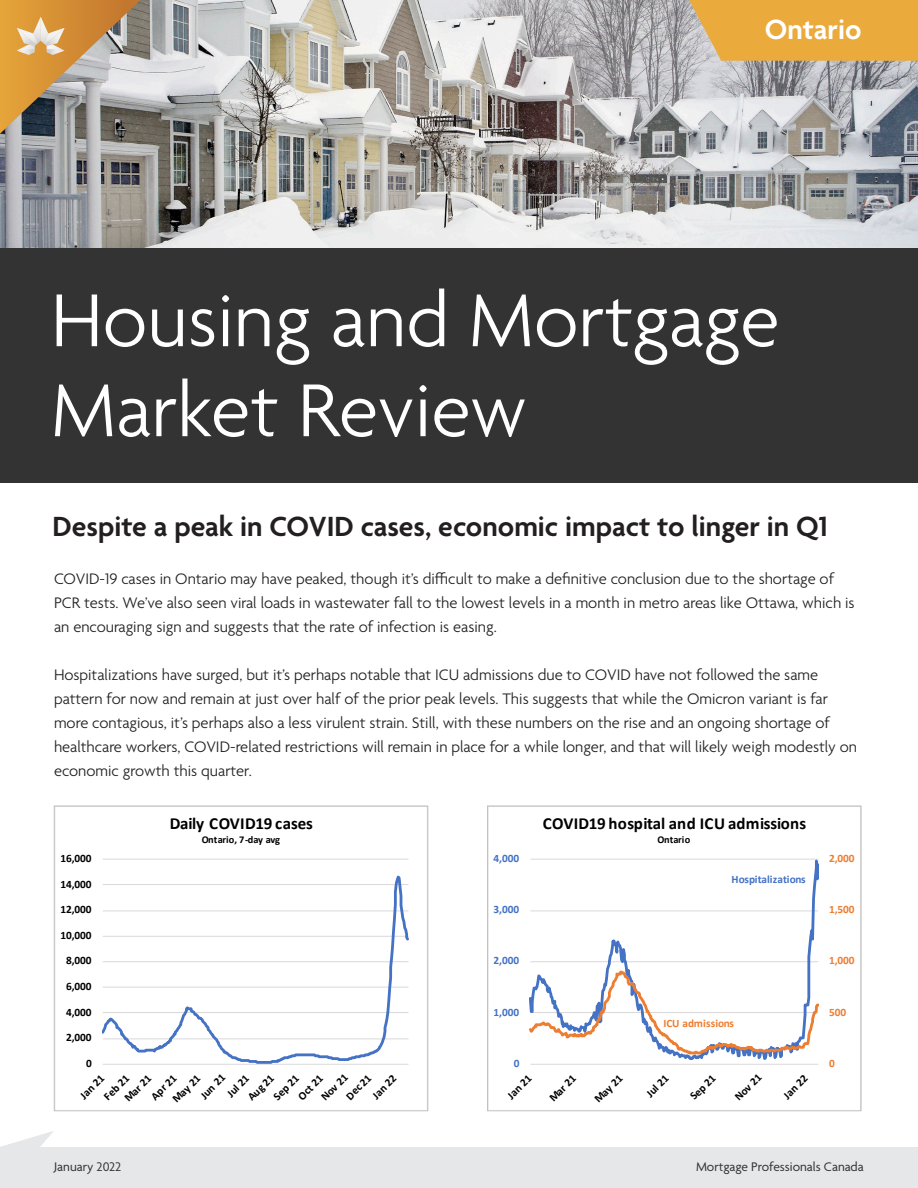
<style>
.page{position:relative;width:918px;height:1188px;background:#fff}
.page>*{position:absolute;margin:0;border:0;box-sizing:border-box;transform-origin:0 0}
.t1{font:300 81px/90px "Agenda";color:#fff}
.t2{font:600 30px "Agenda";color:#231f20}
.t3{font:600 30px "Agenda";color:#fff}
.t4{font:700 16.95px "Calibri";letter-spacing:.005em;color:#000}
.t5{font:300 16.5px/24px "Agenda";color:#231f20}
.t6{font:13.5px "Agenda";color:#333}
.t7{font:700 11.25px/17.4px "Calibri";letter-spacing:-.005em;color:#000}
.t8{font:700 11.25px "Calibri";letter-spacing:-.005em;color:#4472c4}
.t9{font:700 11.25px "Calibri";letter-spacing:-.005em;color:#ed7d31}
.t10{font:700 10.35px "Calibri";letter-spacing:.01em;color:#000}
</style>
<div class="page">
<svg style="left:1px;top:1131px;width:53px;height:16px"></svg>
<div style="left:0;top:1147px;width:918px;height:41px;background:#e6e7e9"></div>
<img style="left:0;top:0;width:918px;height:248px">
<svg style="left:689px;top:0;width:229px;height:61px;background:#e8ab46"></svg>
<div style="left:0;top:248px;width:918px;height:234px;background:#333"></div>
<svg style="left:0;top:0;width:140px;height:134px;background:#b9996e"></svg>
<svg style="left:102px;top:858px;width:307px;height:207px"></svg>
<div style="left:54px;top:806px;width:374px;height:305px;border:1px solid #c2c2c2"></div>
<svg style="left:529px;top:858px;width:290px;height:207px"></svg>
<div style="left:487px;top:806px;width:374px;height:305px;border:1px solid #c2c2c2"></div>
<p class="t3" style="left:765px;top:14px;width:98px">Ontario</p>
<p class="t1" style="left:51px;top:280px;width:730px">Housing and Mortgage<br>Market Review</p>
<p class="t2" style="left:52px;top:511px;width:776px">Despite a peak in COVID cases, economic impact to linger in Q1</p>
<p class="t5" style="left:54px;top:568px;width:802px">COVID-19 cases in Ontario may have peaked, though it’s difficult to make a definitive conclusion due to the shortage of<br>PCR tests. We’ve also seen viral loads in wastewater fall to the lowest levels in a month in metro areas like Ottawa, which is an encouraging sign and suggests that the rate of infection is easing.</p>
<p class="t5" style="left:54px;top:664px;width:805px">Hospitalizations have surged, but it’s perhaps notable that ICU admissions due to COVID have not followed the same pattern for now and remain at just over half of the prior peak levels. This suggests that while the Omicron variant is far more contagious, it’s perhaps also a less virulent strain. Still, with these numbers on the rise and an ongoing shortage of healthcare workers, COVID-related restrictions will remain in place for a while longer, and that will likely weigh modestly on economic growth this quarter.</p>
<p class="t7" style="left:60px;top:850px;width:33px">16,000</p>
<p class="t7" style="left:60px;top:875px;width:33px">14,000</p>
<p class="t4" style="left:170px;top:811px;width:145px">Daily COVID19 cases</p>
<p class="t10" style="left:202px;top:832px;width:80px">Ontario, 7-day avg</p>
<p class="t8" style="left:494px;top:851px;width:27px">4,000</p>
<p class="t4" style="left:543px;top:811px;width:265px">COVID19 hospital and ICU admissions</p>
<p class="t10" style="left:658px;top:832px;width:34px">Ontario</p>
<p class="t8" style="left:731px;top:871px;width:76px">Hospitalizations</p>
<p class="t9" style="left:829px;top:851px;width:27px">2,000</p>
<p class="t7" style="left:60px;top:901px;width:33px">12,000</p>
<p class="t8" style="left:494px;top:902px;width:27px">3,000</p>
<p class="t9" style="left:829px;top:902px;width:27px">1,500</p>
<p class="t7" style="left:60px;top:926px;width:33px">10,000</p>
<p class="t7" style="left:66px;top:951px;width:27px">8,000</p>
<p class="t8" style="left:494px;top:952px;width:27px">2,000</p>
<p class="t9" style="left:829px;top:952px;width:27px">1,000</p>
<p class="t7" style="left:66px;top:978px;width:27px">6,000</p>
<p class="t7" style="left:66px;top:1003px;width:27px">4,000</p>
<p class="t8" style="left:494px;top:1004px;width:27px">1,000</p>
<p class="t9" style="left:664px;top:1015px;width:72px">ICU admissions</p>
<p class="t9" style="left:829px;top:1004px;width:19px">500</p>
<p class="t7" style="left:66px;top:1029px;width:27px">2,000</p>
<p class="t7" style="left:86px;top:1054px;width:7px">0</p>
<p class="t8" style="left:514px;top:1055px;width:7px">0</p>
<p class="t9" style="left:829px;top:1055px;width:7px">0</p>
<p class="t7" style="left:316px;top:1093px;width:35px;rotate:-45deg">Nov 21</p>
<p class="t7" style="left:168px;top:1094px;width:36px;rotate:-45deg">May 21</p>
<p class="t7" style="left:196px;top:1091px;width:32px;rotate:-45deg">Jun 21</p>
<p class="t7" style="left:222px;top:1089px;width:28px;rotate:-45deg">Jul 21</p>
<p class="t7" style="left:120px;top:1093px;width:35px;rotate:-45deg">Mar 21</p>
<p class="t7" style="left:147px;top:1092px;width:33px;rotate:-45deg">Apr 21</p>
<p class="t7" style="left:87px;top:1079px;width:33px;text-indent:-16px;rotate:-45deg">Jan 21<br>Feb 21</p>
<p class="t7" style="left:243px;top:1093px;width:34px;rotate:-45deg">Aug 21</p>
<p class="t7" style="left:269px;top:1092px;width:33px;rotate:-45deg">Sep 21</p>
<p class="t7" style="left:293px;top:1092px;width:32px;rotate:-45deg">Oct 21</p>
<p class="t7" style="left:341px;top:1092px;width:33px;rotate:-45deg">Dec 21</p>
<p class="t7" style="left:368px;top:1091px;width:31px;rotate:-45deg">Jan 22</p>
<p class="t7" style="left:503px;top:1091px;width:31px;rotate:-45deg">Jan 21</p>
<p class="t7" style="left:545px;top:1093px;width:35px;rotate:-45deg">Mar 21</p>
<p class="t7" style="left:590px;top:1094px;width:36px;rotate:-45deg">May 21</p>
<p class="t7" style="left:642px;top:1089px;width:28px;rotate:-45deg">Jul 21</p>
<p class="t7" style="left:686px;top:1092px;width:33px;rotate:-45deg">Sep 21</p>
<p class="t7" style="left:730px;top:1093px;width:35px;rotate:-45deg">Nov 21</p>
<p class="t7" style="left:779px;top:1091px;width:31px;rotate:-45deg">Jan 22</p>
<p class="t6" style="left:54px;top:1159px;width:69px">January 2022</p>
<p class="t6" style="left:696px;top:1159px;width:169px">Mortgage Professionals Canada</p>
</div>
